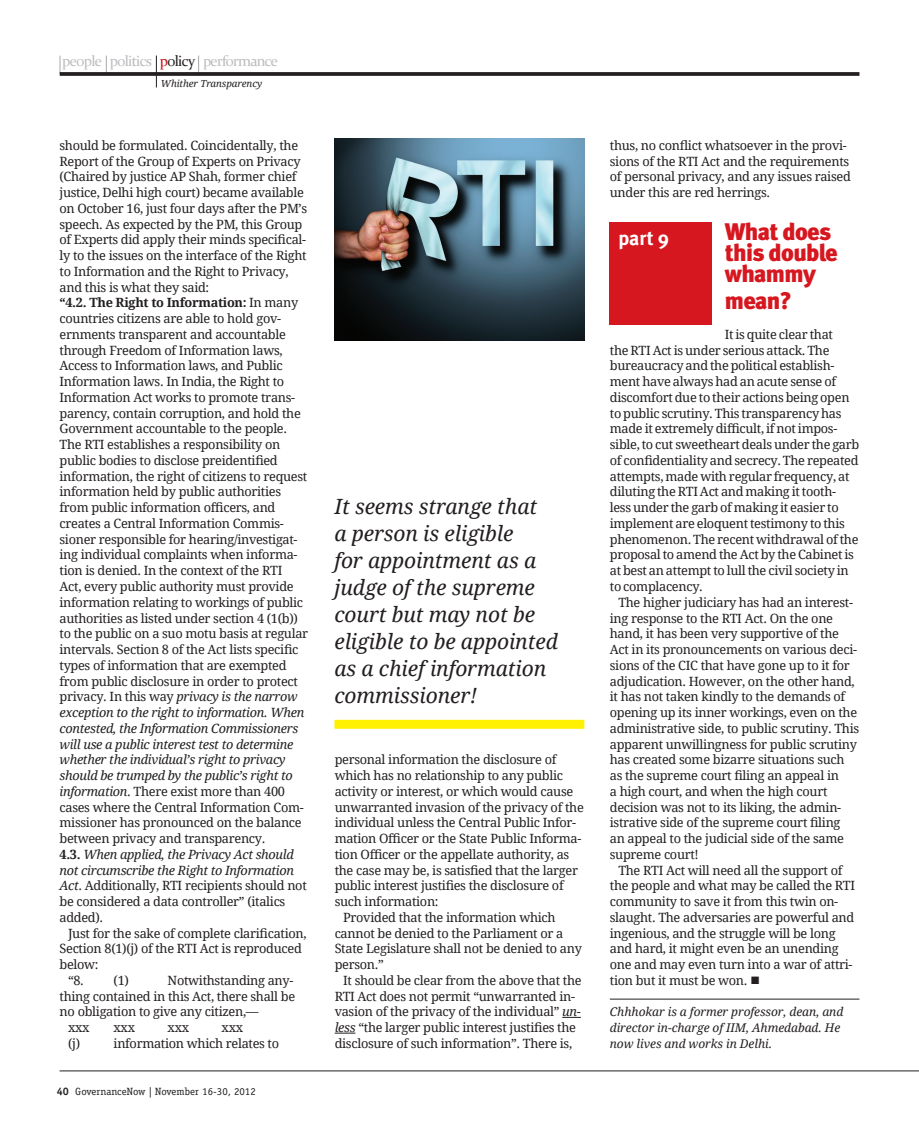
<style>
.page{position:relative;width:919px;height:1140px;background:#fff}
.page>*{position:absolute;margin:0;border:0;box-sizing:border-box;transform-origin:0 0}
.Headline_Red{font:900 24px/21px "Meta";letter-spacing:-.025em;color:#d7171f}
.Quote-15_16{font:italic 21px/27px "Droid Serif Pro";letter-spacing:-.005em;color:#231f20}
.t1{font:700 19.95px "Meta";color:#fff}
.t2{font:15px "Constantia";letter-spacing:-.05em;color:#bcbdc0}
.BodyCopy-8_5_10_5{font:12.75px/15.8px "Droid Serif Pro";letter-spacing:-.025em;color:#231f20}
.AuthorDetail-8_10_co{font:italic 12px/15.8px "Droid Serif Pro";letter-spacing:-.005em;color:#231f20}
.t3{font:10.5px "Officina Serif Std";color:#231f20}
.BodyCopy-8_10{font:italic 9.75px "Droid Serif Pro";letter-spacing:-.01em;color:#231f20}
.s1{color:#c4121a}
.s2{color:#231f20}
.s3{font-weight:700}
.s4{font-style:italic}
.s5{font-weight:700;font-size:10.8px}
</style>
<div class="page">
<hr style="left:60px;top:1070px;width:841px;height:1px;background:#231f20">
<svg style="left:901px;top:1070px;width:17px;height:1px"></svg>
<svg style="left:562px;top:1017px;width:19px;height:1px"></svg>
<svg style="left:334px;top:1032px;width:21px;height:1px"></svg>
<hr style="left:609px;top:998px;width:250px;height:1px;background:#231f20">
<svg style="left:198px;top:56px;width:1px;height:16px"></svg>
<svg style="left:60px;top:56px;width:1px;height:16px"></svg>
<hr style="left:156px;top:56px;width:1px;height:31px;background:#231f20">
<svg style="left:106px;top:56px;width:1px;height:16px"></svg>
<svg style="left:60px;top:72px;width:799px;height:4px;background:#2f2c2c"></svg>
<div style="left:609px;top:223px;width:103px;height:102px;background:#d7171f"></div>
<div style="left:334px;top:720px;width:250px;height:9px;background:#fff101"></div>
<img style="left:334px;top:139px;width:250px;height:202px">
<p class="t2" style="left:62px;top:50px;width:217px">people politics <span class="s1">p</span><span class="s2">olicy</span> performance</p>
<p class="BodyCopy-8_10" style="left:161px;top:77px;width:103px">Whither Transparency</p>
<p class="BodyCopy-8_5_10_5" style="left:60px;top:137px;width:249px">should be formulated. Coincidentally, the Report of the Group of Experts on Privacy (Chaired by justice AP Shah, former chief justice, Delhi high court) became available on October 16, just four days after the PM’s speech. As expected by the PM, this Group of Experts did apply their minds specifical&shy;ly to the issues on the interface of the Right to Information and the Right to Privacy, and this is what they said:</p>
<p class="BodyCopy-8_5_10_5" style="left:60px;top:294px;width:250px"><span class="s3">“4.2. The Right to Information:</span> In many countries citizens are able to hold gov&shy;ernments transparent and accountable through Freedom of Information laws, Access to Information laws, and Public Information laws. In India, the Right to Information Act works to promote trans&shy;parency, contain corruption, and hold the Government accountable to the people.<br>The RTI establishes a responsibility on public bodies to disclose preidentified information, the right of citizens to request information held by public authorities from public information officers, and creates a Central Information Commis&shy;sioner responsible for hearing/investigat&shy;ing individual complaints when informa&shy;tion is denied. In the context of the RTI<br>Act, every public authority must provide information relating to workings of public authorities as listed under section 4 (1(b)) to the public on a suo motu basis at regular intervals. Section 8 of the Act lists specific types of information that are exempted from public disclosure in order to protect privacy. In this way <span class="s4">privacy is the narrow exception to the right to information. When contested, the Information Commissioners will use a public interest test to determine whether the individual’s right to privacy should be trumped by the public’s right to information</span>. There exist more than 400 cases where the Central Information Com&shy;missioner has pronounced on the balance between privacy and transparency.</p>
<p class="BodyCopy-8_5_10_5" style="left:60px;top:846px;width:249px"><span class="s3">4.3.</span> <span class="s4">When applied, the Privacy Act should not circumscribe the Right to Information Act</span>. Additionally, RTI recipients should not be considered a data controller” (italics added).</p>
<p class="BodyCopy-8_5_10_5" style="left:60px;top:924px;width:248px;text-indent:9px">Just for the sake of complete clarification,<br>Section 8(1)(j) of the RTI Act is reproduced below:</p>
<p class="BodyCopy-8_5_10_5" style="left:68px;top:972px;width:17px">“8.</p>
<p class="BodyCopy-8_5_10_5" style="left:114px;top:972px;width:17px">(1)</p>
<p class="BodyCopy-8_5_10_5" style="left:60px;top:972px;width:237px;text-indent:108px">Notwithstanding any&shy;thing contained in this Act, there shall be no obligation to give any citizen,—</p>
<p class="BodyCopy-8_5_10_5" style="left:68px;top:1019px;width:23px">xxx</p>
<p class="BodyCopy-8_5_10_5" style="left:114px;top:1019px;width:23px">xxx</p>
<p class="BodyCopy-8_5_10_5" style="left:168px;top:1019px;width:23px">xxx</p>
<p class="BodyCopy-8_5_10_5" style="left:222px;top:1019px;width:23px">xxx</p>
<p class="BodyCopy-8_5_10_5" style="left:68px;top:1035px;width:14px">(j)</p>
<p class="BodyCopy-8_5_10_5" style="left:114px;top:1035px;width:167px">information which relates to</p>
<p class="t3" style="left:57px;top:1085px;width:200px"><span class="s5">40</span> GovernanceNow | November 16-30, 2012</p>
<p class="Quote-15_16" style="left:334px;top:492px;width:225px">It seems strange that<br>a person is eligible<br>for appointment as a judge of the supreme court but may not be eligible to be appointed as a chief information commissioner!</p>
<p class="BodyCopy-8_5_10_5" style="left:334px;top:751px;width:251px">personal information the disclosure of which has no relationship to any public activity or interest, or which would cause unwarranted invasion of the privacy of the individual unless the Central Public Infor&shy;mation Officer or the State Public Informa&shy;tion Officer or the appellate authority, as the case may be, is satisfied that the larger public interest justifies the disclosure of such information:</p>
<p class="BodyCopy-8_5_10_5" style="left:334px;top:909px;width:249px;text-indent:9px">Provided that the information which cannot be denied to the Parliament or a<br>State Legislature shall not be denied to any person.”</p>
<p class="BodyCopy-8_5_10_5" style="left:334px;top:972px;width:248px;text-indent:9px">It should be clear from the above that the RTI Act does not permit “unwarranted in&shy;vasion of the privacy of the individual” <span class="s4">un&shy;less</span> “the larger public interest justifies the disclosure of such information”. There is,</p>
<p class="BodyCopy-8_5_10_5" style="left:609px;top:137px;width:242px">thus, no conflict whatsoever in the provi&shy;sions of the RTI Act and the requirements of personal privacy, and any issues raised under this are red herrings.</p>
<p class="Headline_Red" style="left:724px;top:221px;width:115px">What does this double whammy</p>
<p class="Headline_Red" style="left:724px;top:290px;width:69px">mean?</p>
<p class="BodyCopy-8_5_10_5" style="left:609px;top:326px;width:251px;text-indent:115px">It is quite clear that<br>the RTI Act is under serious attack. The bureaucracy and the political establish&shy;ment have always had an acute sense of discomfort due to their actions being open to public scrutiny. This transparency has made it extremely difficult, if not impos&shy;sible, to cut sweetheart deals under the garb of confidentiality and secrecy. The repeated attempts, made with regular frequency, at diluting the RTI Act and making it tooth&shy;less under the garb of making it easier to implement are eloquent testimony to this phenomenon. The recent withdrawal of the proposal to amend the Act by the Cabinet is at best an attempt to lull the civil society in to complacency.</p>
<p class="BodyCopy-8_5_10_5" style="left:609px;top:594px;width:251px;text-indent:9px">The higher judiciary has had an interest&shy;ing response to the RTI Act. On the one hand, it has been very supportive of the Act in its pronouncements on various deci&shy;sions of the CIC that have gone up to it for adjudication. However, on the other hand, it has not taken kindly to the demands of opening up its inner workings, even on the administrative side, to public scrutiny. This apparent unwillingness for public scrutiny has created some bizarre situations such as the supreme court filing an appeal in<br>a high court, and when the high court decision was not to its liking, the admin&shy;istrative side of the supreme court filing<br>an appeal to the judicial side of the same supreme court!</p>
<p class="BodyCopy-8_5_10_5" style="left:609px;top:861px;width:247px;text-indent:9px">The RTI Act will need all the support of the people and what may be called the RTI community to save it from this twin on&shy;slaught. The adversaries are powerful and ingenious, and the struggle will be long and hard, it might even be an unending one and may even turn into a war of attri&shy;tion but it must be won. ■</p>
<p class="AuthorDetail-8_10_co" style="left:609px;top:1004px;width:235px">Chhhokar is a former professor, dean, and director in-charge of IIM, Ahmedabad. He now lives and works in Delhi.</p>
<p class="t1" style="left:618px;top:226px;width:52px">part 9</p>
</div>
